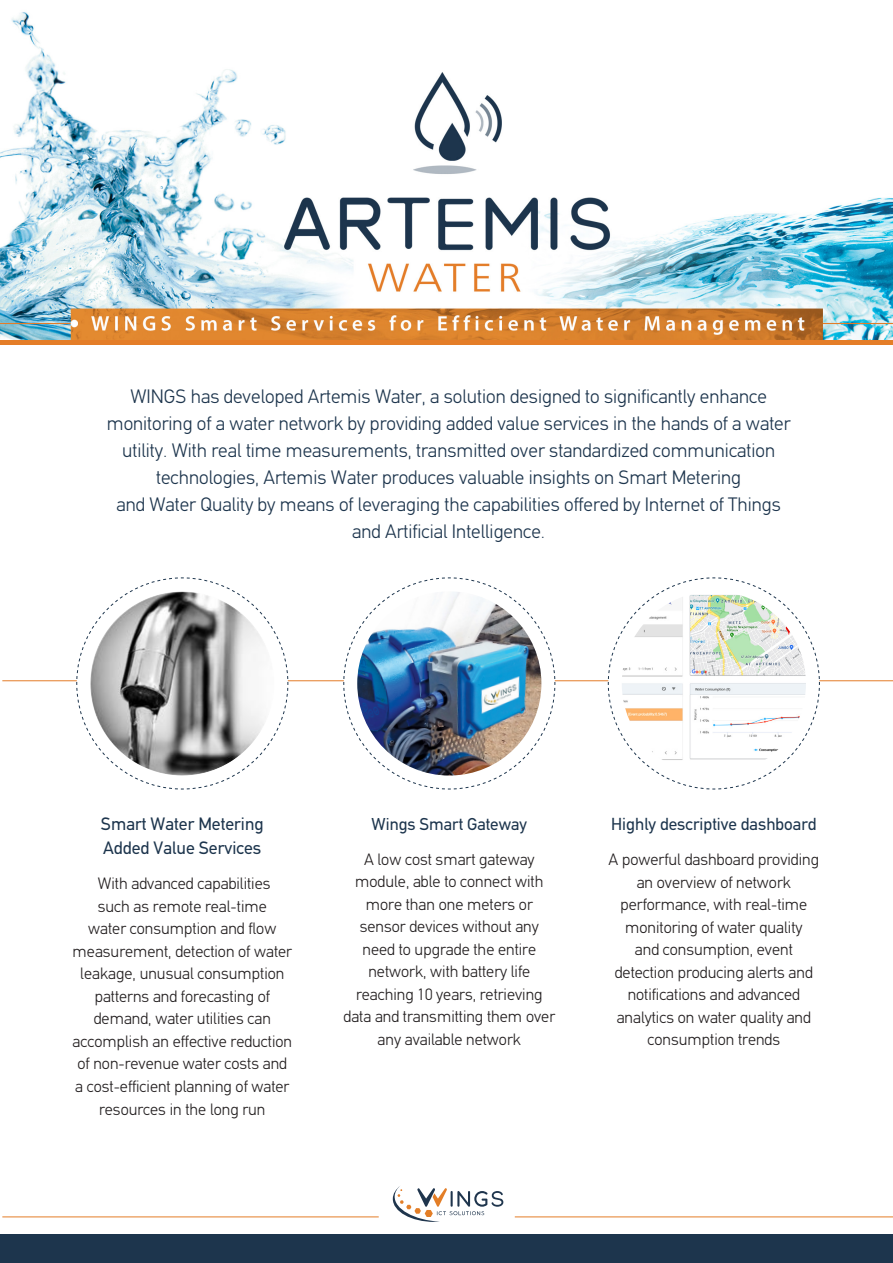
<style>
.page{position:relative;width:893px;height:1263px;background:#fff}
.page>*{position:absolute;margin:0;border:0;box-sizing:border-box;transform-origin:0 0}
.t1{font:300 19.5px/27px "PF Din Text";color:#1d354d;text-align:center}
.t2{font:18px/24px "PF Din Text";color:#1d354d}
.t3{font:17.4px "PF Din Text";color:#1d354d}
.t4{font:17.25px "PF Din Text";color:#1d354d}
.t5{font:300 16.5px/22.5px "PF Din Text";color:#231f20;text-align:center}
</style>
<div class="page">
<svg style="left:608px;top:577px;width:212px;height:213px"></svg>
<img style="left:622px;top:591px;width:184px;height:184px;border-radius:92px">
<svg style="left:76px;top:577px;width:213px;height:213px"></svg>
<img style="left:90px;top:591px;width:184px;height:184px;border-radius:92px">
<svg style="left:343px;top:577px;width:213px;height:213px"></svg>
<img style="left:357px;top:591px;width:184px;height:184px;border-radius:92px">
<svg style="left:0;top:12px;width:893px;height:328px"></svg>
<div style="left:0;top:1234px;width:893px;height:29px;background:#1d354d"></div>
<svg style="left:393px;top:1186px;width:110px;height:36px"></svg>
<hr style="left:0;top:340px;width:893px;height:4px;background:#e47d28">
<p class="t1" style="left:107px;top:383px;width:685px">WINGS has developed Artemis Water, a solution designed to significantly enhance monitoring of a water network by providing added value services in the hands of a water utility. With real time measurements, transmitted over standardized communication technologies, Artemis Water produces valuable insights on Smart Metering<br>and Water Quality by means of leveraging the capabilities offered by Internet of Things and Artificial Intelligence.</p>
<p class="t2" style="left:101px;top:812px;width:164px">Smart Water Metering<br>Added Value Services</p>
<p class="t5" style="left:73px;top:873px;width:221px">With advanced capabilities<br>such as remote real-time<br>water consumption and flow measurement, detection of water leakage, unusual consumption patterns and forecasting of demand, water utilities can accomplish an effective reduction of non-revenue water costs and a cost-efficient planning of water resources in the long run</p>
<p class="t4" style="left:372px;top:814px;width:157px">Wings Smart Gateway</p>
<p class="t5" style="left:343px;top:848px;width:213px">A low cost smart gateway module, able to connect with more than one meters or sensor devices without any need to upgrade the entire network, with battery life reaching 10 years, retrieving data and transmitting them over any available network</p>
<p class="t3" style="left:611px;top:814px;width:207px">Highly descriptive dashboard</p>
<p class="t5" style="left:609px;top:849px;width:212px">A powerful dashboard providing an overview of network performance, with real-time monitoring of water quality<br>and consumption, event detection producing alerts and notifications and advanced analytics on water quality and consumption trends</p>
</div>
